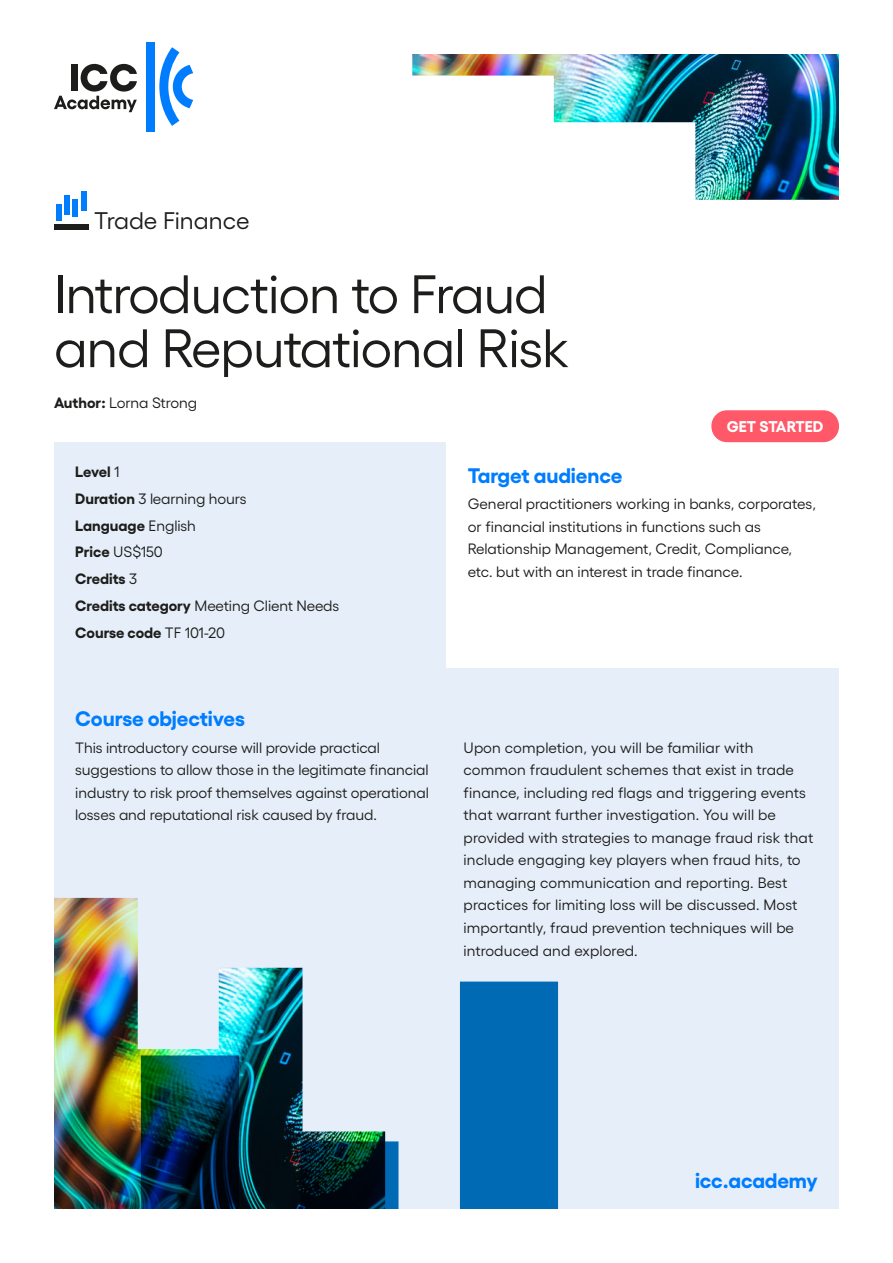
<style>
.page{position:relative;width:893px;height:1263px;background:#fff}
.page>*{position:absolute;margin:0;border:0;box-sizing:border-box;transform-origin:0 0}
.t1{font:54px/54px "Gellix";letter-spacing:-.02em;color:#1d1d1b}
.t2{font:24px "Gellix";letter-spacing:-.005em;color:#1d1d1b}
.t3{font:700 21px "Gellix";letter-spacing:-.005em;color:#007dff}
.t4{font:700 15.6px "Gellix";color:#fff}
.t5{font:15px/22.5px "Gellix";color:#1d1d1b}
.t6{font:700 15px/26.7px "Gellix";letter-spacing:-.005em;color:#1d1d1b}
.s1{font-weight:700}
.s2{font-weight:400}
</style>
<div class="page">
<div style="left:54px;top:442px;width:785px;height:767px;background:#e6eff9"></div>
<div style="left:446px;top:442px;width:393px;height:226px;background:#fff"></div>
<div style="left:146px;top:42px;width:9px;height:89px;background:#007dff"></div>
<svg style="left:159px;top:47px;width:34px;height:79px"></svg>
<svg style="left:54px;top:64px;width:83px;height:48px"></svg>
<div style="left:711px;top:410px;width:128px;height:32px;background:#ff5869;border-radius:16px"></div>
<div style="left:56px;top:204px;width:5px;height:17px;background:#007dff"></div>
<div style="left:81px;top:191px;width:5px;height:20px;background:#007dff"></div>
<div style="left:65px;top:195px;width:5px;height:20px;background:#007dff"></div>
<div style="left:73px;top:200px;width:5px;height:17px;background:#007dff"></div>
<div style="left:54px;top:224px;width:35px;height:5px;background:#1d1d1b"></div>
<img style="left:412px;top:54px;width:427px;height:146px">
<img style="left:54px;top:898px;width:249px;height:83px">
<img style="left:54px;top:981px;width:504px;height:228px">
<h2 class="t2" style="left:94px;top:210px;width:157px">Trade Finance</h2>
<h1 class="t1" style="left:54px;top:270px;width:517px">Introduction to Fraud and Reputational Risk</h1>
<p class="t5" style="left:54px;top:392px;width:145px"><span class="s1">Author:</span> Lorna Strong</p>
<p class="t6" style="left:75px;top:459px;width:265px">Level <span class="s2">1<br></span>Duration <span class="s2">3 learning hours<br></span>Language <span class="s2">English<br></span>Price <span class="s2">US$150<br></span>Credits <span class="s2">3<br></span>Credits category <span class="s2">Meeting Client Needs<br></span>Course code <span class="s2">TF 101-20</span></p>
<p class="t4" style="left:727px;top:419px;width:98px">GET STARTED</p>
<h3 class="t3" style="left:468px;top:465px;width:156px">Target audience</h3>
<p class="t5" style="left:468px;top:494px;width:350px">General practitioners working in banks, corporates, or financial institutions in functions such as Relationship Management, Credit, Compliance, etc. but with an interest in trade finance.</p>
<h3 class="t3" style="left:75px;top:709px;width:171px">Course objectives</h3>
<p class="t5" style="left:75px;top:737px;width:355px">This introductory course will provide practical suggestions to allow those in the legitimate financial industry to risk proof themselves against operational losses and reputational risk caused by fraud.</p>
<p class="t5" style="left:463px;top:737px;width:351px">Upon completion, you will be familiar with common fraudulent schemes that exist in trade finance, including red flags and triggering events that warrant further investigation. You will be provided with strategies to manage fraud risk that include engaging key players when fraud hits, to managing communication and reporting. Best practices for limiting loss will be discussed. Most importantly, fraud prevention techniques will be introduced and explored.</p>
<h3 class="t3" style="left:695px;top:1170px;width:124px">icc.academy</h3>
</div>
